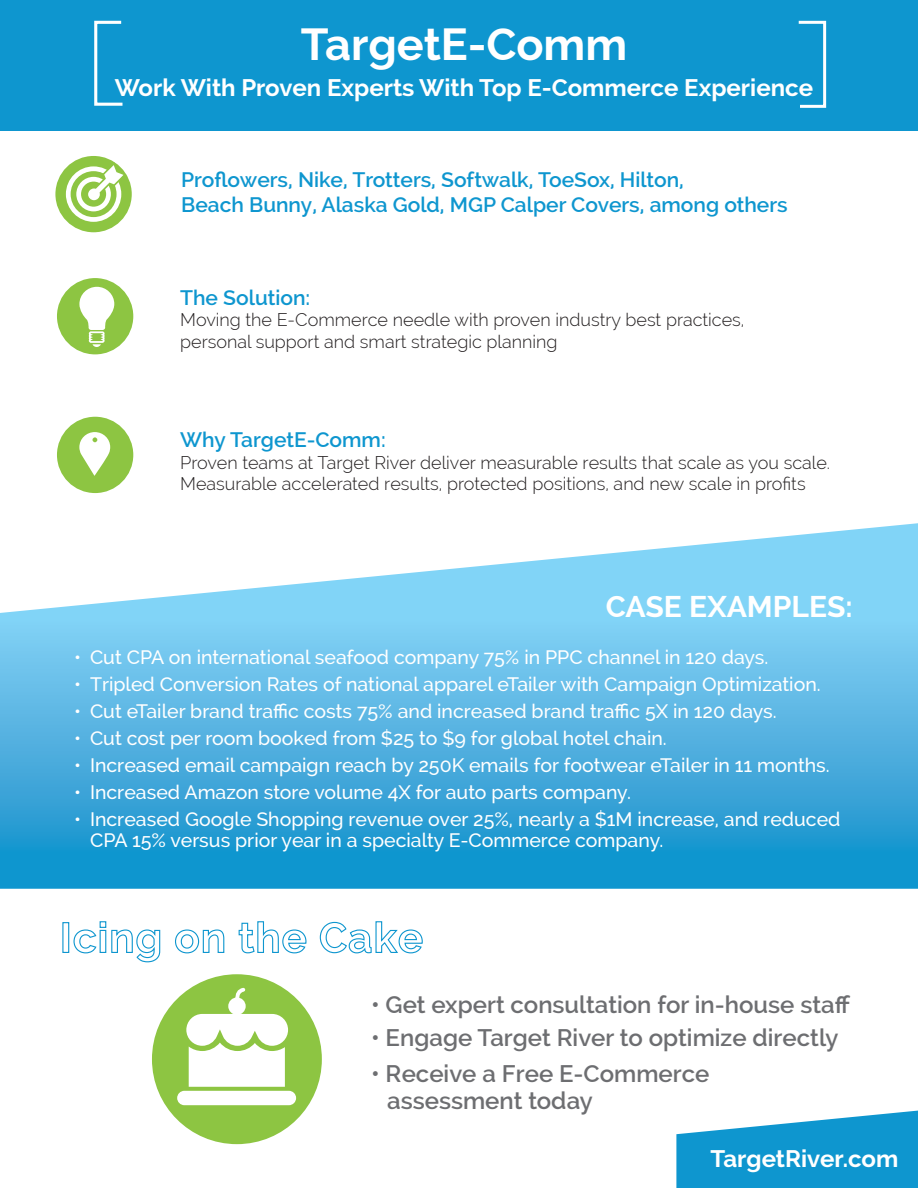
<style>
.page{position:relative;width:918px;height:1188px;background:#fff}
.page>*{position:absolute;margin:0;border:0;box-sizing:border-box;transform-origin:0 0}
.t1{font:700 45px "Raleway";color:#fff}
.t2{font:700 30px "Raleway";color:#fff}
.t3{font:600 24px/27px "Raleway";color:#6d6e71}
.t4{font:700 24px "Raleway";color:#fff}
.t5{font:600 21px/25.2px "Raleway";color:#0e96cf}
.t6{font:500 19.5px/21px "Raleway";color:#fff}
.t7{font:300 18px/21.6px "Raleway";color:#231f20}
</style>
<div class="page">
<div style="left:0;top:0;width:918px;height:131px;background:#0e96cf"></div>
<div style="left:152px;top:974px;width:170px;height:170px;background:#8dc542;border-radius:50%"></div>
<div style="left:62px;top:922px;width:7px;height:31px;border:1px solid #0e96cf"></div>
<svg style="left:73px;top:921px;width:88px;height:42px"></svg>
<svg style="left:175px;top:929px;width:50px;height:25px"></svg>
<svg style="left:238px;top:921px;width:69px;height:33px"></svg>
<svg style="left:319px;top:921px;width:104px;height:33px"></svg>
<div style="left:177px;top:1091px;width:119px;height:14px;background:#fff;border-radius:7px"></div>
<div style="left:228px;top:997px;width:18px;height:18px;background:#fff;border-radius:50%"></div>
<svg style="left:186px;top:1014px;width:102px;height:73px;background:#eef6e3"></svg>
<svg style="left:234px;top:987px;width:12px;height:17px"></svg>
<svg style="left:0;top:523px;width:918px;height:366px;background:#67bde6"></svg>
<svg style="left:676px;top:1110px;width:242px;height:78px"></svg>
<div style="left:57px;top:278px;width:76px;height:76px;background:#8dc542;border-radius:50%"></div>
<div style="left:57px;top:417px;width:76px;height:76px;background:#8dc542;border-radius:50%"></div>
<svg style="left:79px;top:432px;width:31px;height:44px"></svg>
<svg style="left:798px;top:20px;width:29px;height:88px"></svg>
<svg style="left:94px;top:20px;width:29px;height:86px"></svg>
<svg style="left:79px;top:287px;width:35px;height:60px"></svg>
<div style="left:55px;top:156px;width:77px;height:76px;background:#8dc542;border-radius:50%"></div>
<svg style="left:66px;top:162px;width:60px;height:60px"></svg>
<h1 class="t1" style="left:301px;top:19px;width:328px">TargetE-Comm</h1>
<p class="t4" style="left:115px;top:74px;width:700px">Work With Proven Experts With Top E-Commerce Experience</p>
<p class="t5" style="left:181px;top:167px;width:608px">Proflowers, Nike, Trotters, Softwalk, ToeSox, Hilton,<br>Beach Bunny, Alaska Gold, MGP Calper Covers, among others</p>
<p class="t5" style="left:180px;top:285px;width:132px">The Solution:</p>
<p class="t7" style="left:180px;top:309px;width:566px">Moving the E-Commerce needle with proven industry best practices, personal support and smart strategic planning</p>
<p class="t5" style="left:180px;top:427px;width:207px">Why TargetE-Comm:</p>
<p class="t7" style="left:180px;top:452px;width:651px">Proven teams at Target River deliver measurable results that scale as you scale.<br>Measurable accelerated results, protected positions, and new scale in profits</p>
<h2 class="t2" style="left:606px;top:589px;width:249px">CASE EXAMPLES:</h2>
<p class="t6" style="left:74px;top:647px;width:696px">• Cut CPA on international seafood company 75% in PPC channel in 120 days.</p>
<p class="t6" style="left:74px;top:674px;width:748px">• Tripled Conversion Rates of national apparel eTailer with Campaign Optimization.</p>
<p class="t6" style="left:74px;top:701px;width:704px">• Cut eTailer brand traffic costs 75% and increased brand traffic 5X in 120 days.</p>
<p class="t6" style="left:74px;top:728px;width:594px">• Cut cost per room booked from $25 to $9 for global hotel chain.</p>
<p class="t6" style="left:74px;top:755px;width:757px">• Increased email campaign reach by 250K emails for footwear eTailer in 11 months.</p>
<p class="t6" style="left:74px;top:782px;width:558px">• Increased Amazon store volume 4X for auto parts company.</p>
<p class="t6" style="left:90px;top:809px;width:752px;text-indent:-16px">• Increased Google Shopping revenue over 25%, nearly a $1M increase, and reduced<br>CPA 15% versus prior year in a specialty E-Commerce company.</p>
<p class="t3" style="left:371px;top:992px;width:481px">• Get expert consultation for in-house staff</p>
<p class="t3" style="left:371px;top:1025px;width:469px">• Engage Target River to optimize directly</p>
<p class="t3" style="left:387px;top:1061px;width:324px;text-indent:-16px">• Receive a Free E-Commerce assessment today</p>
<p class="t4" style="left:710px;top:1145px;width:190px">TargetRiver.com</p>
</div>
